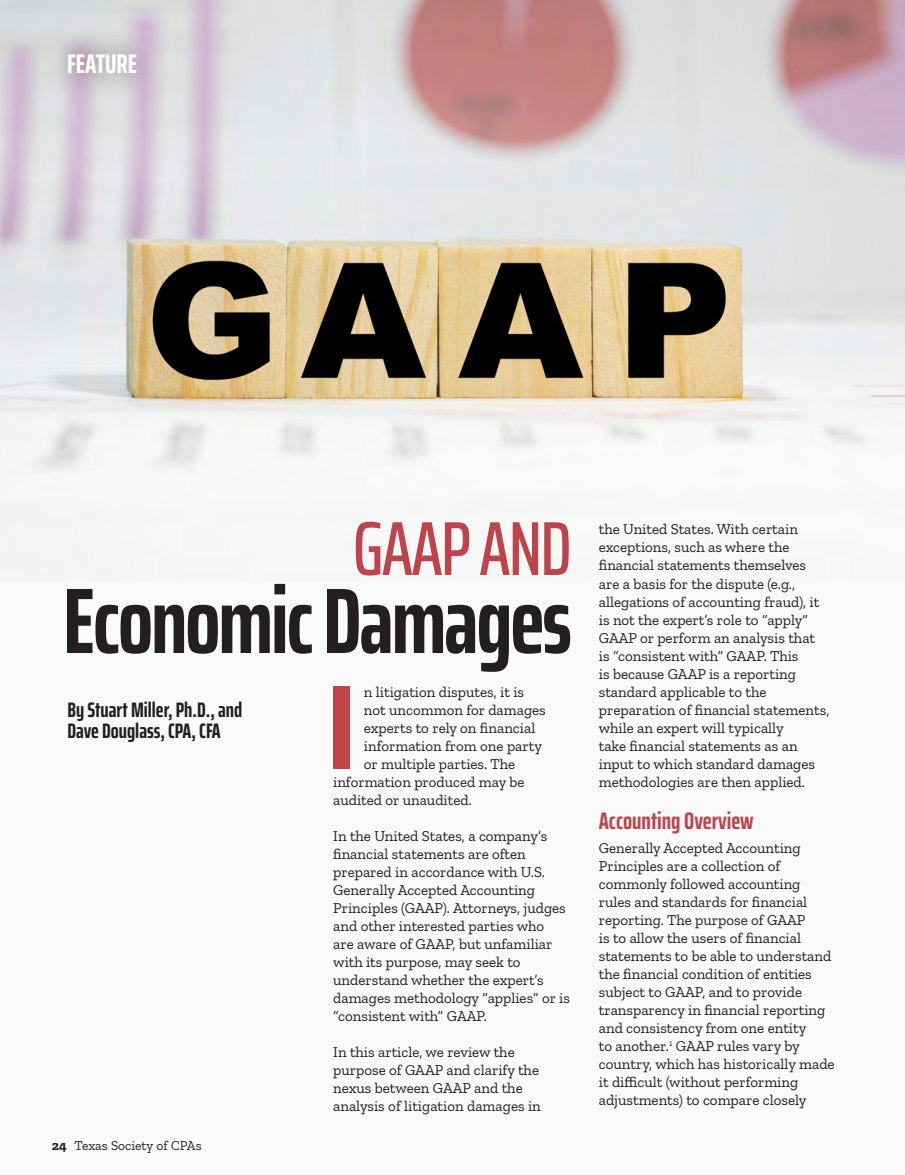
<style>
.page{position:relative;width:905px;height:1175px;background:#fff}
.page>*{position:absolute;margin:0;border:0;box-sizing:border-box;transform-origin:0 0}
.t1{font:800 extra-condensed 119.7px "Saira";color:#be444b}
.t2{font:700 extra-condensed 93px "Saira";letter-spacing:-.025em;color:#231f20}
.t3{font:500 extra-condensed 76.5px "Saira";letter-spacing:-.025em;color:#be444b}
.t4{font:700 extra-condensed 27px "Saira";color:#fff}
.t5{font:700 extra-condensed 24px "Saira";color:#be444b}
.t6{font:700 extra-condensed 21px/21px "Saira";color:#231f20}
.t7{font:15px/18px "Zilla Slab";color:#231f20}
.t8{font:13.5px "Zilla Slab";color:#231f20}
.s1{font-weight:700}
</style>
<div class="page">
<div style="left:0;top:0;width:904px;height:1174px;background:#fafafa"></div>
<img style="left:0;top:0;width:904px;height:470px">
<div style="left:43px;top:29px;width:118px;height:69px;background:#231f20;opacity:.2"></div>
<h3 class="t4" style="left:67px;top:43px;width:71px">FEATURE</h3>
<h3 class="t3" style="left:353px;top:491px;width:220px">GAAP AND</h3>
<h2 class="t2" style="left:63px;top:550px;width:510px">Economic Damages</h2>
<h3 class="t6" style="left:68px;top:699px;width:176px">By Stuart Miller, Ph.D., and<br>Dave Douglass, CPA, CFA</h3>
<p class="t8" style="left:52px;top:1137px;width:151px"><span class="s1">24</span> Texas Society of CPAs</p>
<h1 class="t1" style="left:328px;top:635px;width:27px">I</h1>
<p class="t7" style="left:364px;top:682px;width:162px">n litigation disputes, it is</p>
<p class="t7" style="left:364px;top:700px;width:183px">not uncommon for damages</p>
<p class="t7" style="left:364px;top:718px;width:173px">experts to rely on financial</p>
<p class="t7" style="left:364px;top:736px;width:180px">information from one party</p>
<p class="t7" style="left:364px;top:754px;width:153px">or multiple parties. The</p>
<p class="t7" style="left:333px;top:772px;width:193px">information produced may be</p>
<p class="t7" style="left:333px;top:790px;width:140px">audited or unaudited.</p>
<p class="t7" style="left:333px;top:826px;width:238px">In the United States, a company’s financial statements are often prepared in accordance with U.S.<br>Generally Accepted Accounting<br>Principles (GAAP). Attorneys, judges and other interested parties who<br>are aware of GAAP, but unfamiliar with its purpose, may seek to understand whether the expert’s damages methodology “applies” or is “consistent with” GAAP.</p>
<p class="t7" style="left:333px;top:1042px;width:209px">In this article, we review the purpose of GAAP and clarify the nexus between GAAP and the analysis of litigation damages in</p>
<p class="t7" style="left:598px;top:520px;width:232px">the United States. With certain exceptions, such as where the financial statements themselves are a basis for the dispute (e.g., allegations of accounting fraud), it is not the expert’s role to “apply”<br>GAAP or perform an analysis that is “consistent with” GAAP. This<br>is because GAAP is a reporting standard applicable to the preparation of financial statements, while an expert will typically<br>take financial statements as an input to which standard damages methodologies are then applied.</p>
<h3 class="t5" style="left:598px;top:802px;width:156px">Accounting Overview</h3>
<p class="t7" style="left:598px;top:839px;width:237px">Generally Accepted Accounting Principles are a collection of commonly followed accounting rules and standards for financial reporting. The purpose of GAAP<br>is to allow the users of financial statements to be able to understand the financial condition of entities subject to GAAP, and to provide transparency in financial reporting and consistency from one entity<br>to another.<sup>1</sup> GAAP rules vary by country, which has historically made it difficult (without performing adjustments) to compare closely</p>
</div>
